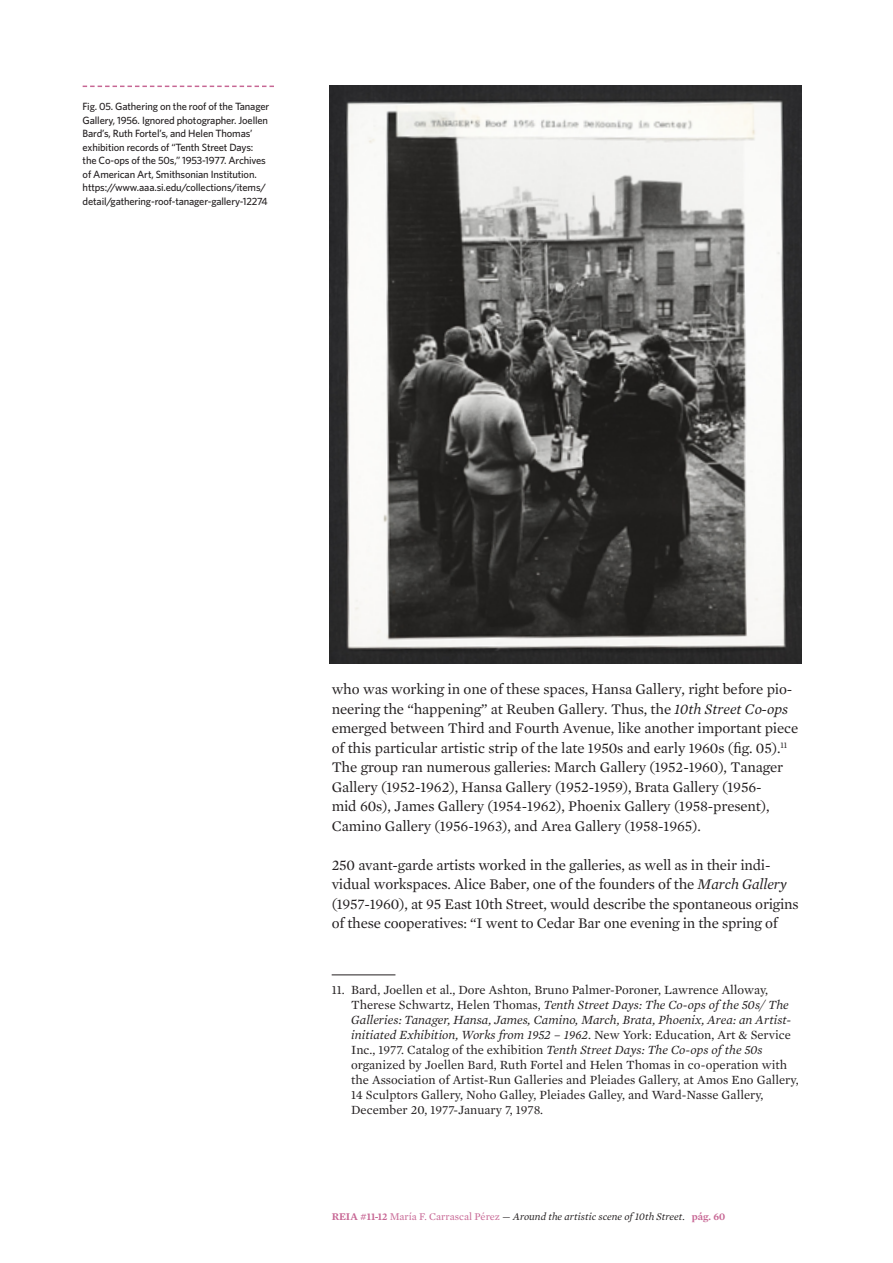
<style>
.page{position:relative;width:893px;height:1263px;background:#fff}
.page>*{position:absolute;margin:0;border:0;box-sizing:border-box;transform-origin:0 0}
.t1{font:15px/19.5px "Mercury Text G1";letter-spacing:-.01em;color:#231f20}
.t2{font:12.75px/15px "Mercury Text G1";color:#231f20}
.t3{font:500 10.5px/13.5px "Whitney";letter-spacing:-.015em;color:#231f20}
.t4{font:italic 10.5px "Mercury Text G1";color:#231f20}
.s1{font-style:italic}
.s2{font-weight:600;font-style:normal;color:#c76694}
.s3{font-style:normal;color:#c76694}
</style>
<div class="page">
<hr style="left:332px;top:975px;width:63px;height:1px;background:#231f20">
<svg style="left:83px;top:86px;width:191px;height:1px"></svg>
<img style="left:329px;top:85px;width:472px;height:579px">
<p class="t3" style="left:83px;top:100px;width:188px">Fig. 05. Gathering on the roof of the Tanager Gallery, 1956. Ignored photographer. Joellen Bard’s, Ruth Fortel’s, and Helen Thomas’ exhibition records of “Tenth Street Days: the Co-ops of the 50s,” 1953-1977. Archives of American Art, Smithsonian Institution. https://www.aaa.si.edu/collections/items/ detail/gathering-roof-tanager-gallery-12274</p>
<p class="t1" style="left:332px;top:680px;width:468px">who was working in one of these spaces, Hansa Gallery, right before pio&shy;neering the “happening” at Reuben Gallery. Thus, the <span class="s1">10th Street Co-ops </span>emerged between Third and Fourth Avenue, like another important piece of this particular artistic strip of the late 1950s and early 1960s (fig. 05).<sup>11<br></sup>The group ran numerous galleries: March Gallery (1952-1960), Tanager Gallery (1952-1962), Hansa Gallery (1952-1959), Brata Gallery (1956-<br>mid 60s), James Gallery (1954-1962), Phoenix Gallery (1958-present), Camino Gallery (1956-1963), and Area Gallery (1958-1965).</p>
<p class="t1" style="left:332px;top:855px;width:469px">250 avant-garde artists worked in the galleries, as well as in their indi&shy;vidual workspaces. Alice Baber, one of the founders of the <span class="s1">March Gallery </span>(1957-1960), at 95 East 10th Street, would describe the spontaneous origins of these cooperatives: “I went to Cedar Bar one evening in the spring of</p>
<p class="t2" style="left:351px;top:982px;width:449px;text-indent:-19px">11. Bard, Joellen et al., Dore Ashton, Bruno Palmer-Poroner, Lawrence Alloway, Therese Schwartz, Helen Thomas, <span class="s1">Tenth Street Days: The Co-ops of the 50s/ The Galleries: Tanager, Hansa, James, Camino, March, Brata, Phoenix, Area: an Artist&shy;initiated Exhibition, Works from 1952 – 1962</span>. New York: Education, Art &amp; Service Inc., 1977. Catalog of the exhibition <span class="s1">Tenth Street Days: The Co-ops of the 50s </span>organized by Joellen Bard, Ruth Fortel and Helen Thomas in co-operation with the Association of Artist-Run Galleries and Pleiades Gallery, at Amos Eno Gallery, 14 Sculptors Gallery, Noho Galley, Pleiades Galley, and Ward-Nasse Gallery, December 20, 1977-January 7, 1978.</p>
<p class="t4" style="left:332px;top:1210px;width:395px"><span class="s2">REIA #11-12</span> <span class="s3">María F. Carrascal Pérez</span> — Around the artistic scene of 10th Street. <span class="s2">pág. 60</span></p>
</div>
